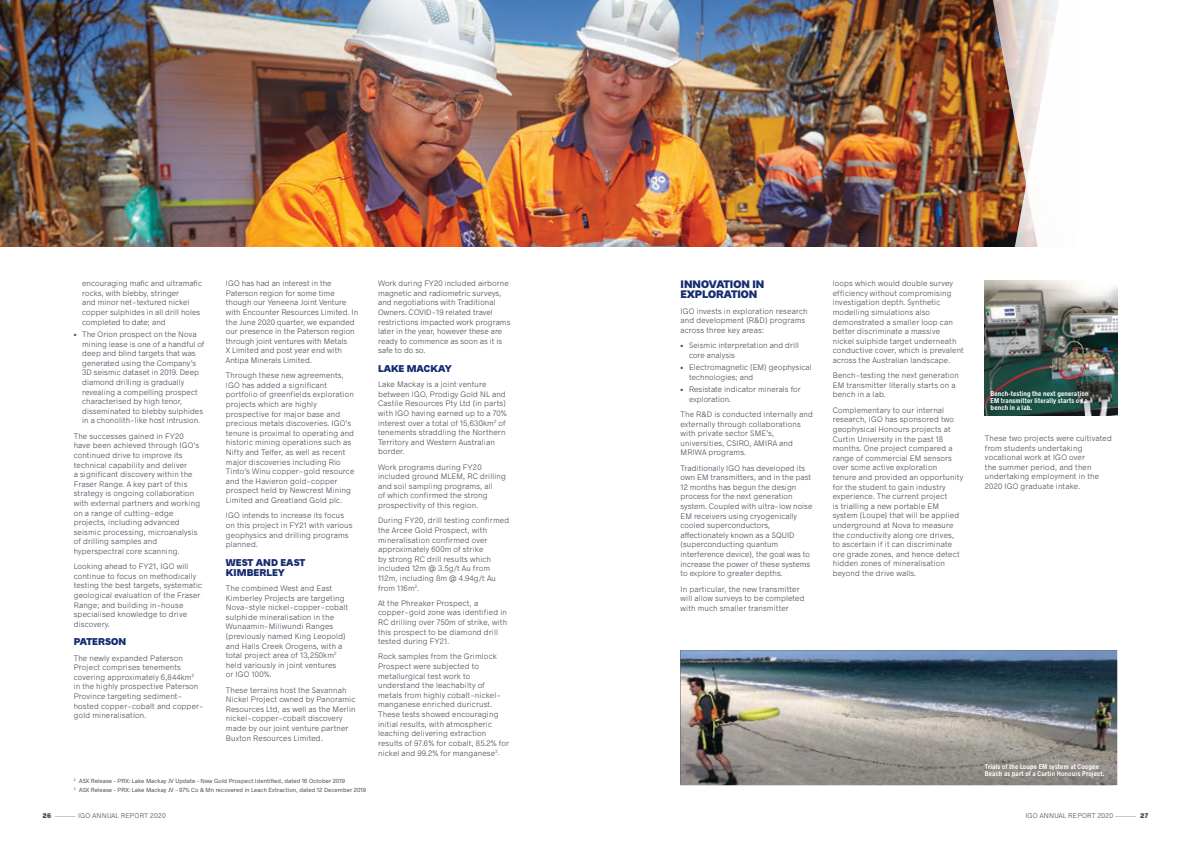
<style>
.page{position:relative;width:1191px;height:842px;background:#fff}
.page>*{position:absolute;margin:0;border:0;box-sizing:border-box;transform-origin:0 0}
.t1{font:900 11px/10px "Radnika";color:#152c70}
.t2{font:900 10px/10px "Radnika";letter-spacing:.01em;color:#152c70}
.t3{font:900 10px "Radnika";letter-spacing:-.01em;color:#152c70}
.t4{font:300 8px/9.6px "Radnika";letter-spacing:.02em;color:#474c55}
.t5{font:600 condensed 7px/7px "Radnika";letter-spacing:.02em;color:#fff;text-align:justify}
.t6{font:300 7px "Radnika";letter-spacing:.03em;color:#474c55;scale:3 1}
.t7{font:300 7px "Radnika";letter-spacing:.03em;color:#474c55}
.t8{font:6px/8.8px "Radnika";letter-spacing:.01em;color:#474c55}
.s1{font-weight:900}
</style>
<div class="page">
<img style="left:0;top:0;width:964px;height:247px">
<img style="left:964px;top:0;width:35px;height:247px">
<svg style="left:999px;top:0;width:60px;height:247px"></svg>
<img style="left:985px;top:281px;width:132px;height:135px">
<img style="left:680px;top:650px;width:437px;height:135px">
<p class="t4" style="left:82px;top:278px;width:121px">encouraging mafic and ultramafic rocks, with blebby, stringer<br>and minor net-textured nickel copper sulphides in all drill holes completed to date; and</p>
<p class="t4" style="left:82px;top:329px;width:124px;text-indent:-9px">• The Orion prospect on the Nova mining lease is one of a handful of deep and blind targets that was generated using the Company’s<br>3D seismic dataset in 2019. Deep diamond drilling is gradually revealing a compelling prospect characterised by high tenor, disseminated to blebby sulphides in a chonolith-like host intrusion.</p>
<p class="t4" style="left:74px;top:431px;width:128px">The successes gained in FY20 have been achieved through IGO’s continued drive to improve its technical capability and deliver<br>a significant discovery within the<br>Fraser Range. A key part of this strategy is ongoing collaboration with external partners and working on a range of cutting-edge projects, including advanced seismic processing, microanalysis of drilling samples and hyperspectral core scanning.</p>
<p class="t4" style="left:74px;top:561px;width:130px">Looking ahead to FY21, IGO will continue to focus on methodically testing the best targets, systematic geological evaluation of the Fraser<br>Range; and building in-house specialised knowledge to drive discovery.</p>
<p class="t2" style="left:74px;top:636px;width:54px">PATERSON</p>
<p class="t4" style="left:74px;top:652px;width:131px">The newly expanded Paterson<br>Project comprises tenements covering approximately 6,844km<sup>2<br></sup>in the highly prospective Paterson<br>Province targeting sediment&shy;hosted copper-cobalt and copper&shy;gold mineralisation.</p>
<p class="t4" style="left:226px;top:278px;width:134px">IGO has had an interest in the<br>Paterson region for some time though our Yeneena Joint Venture with Encounter Resources Limited. In the June 2020 quarter, we expanded our presence in the Paterson region through joint ventures with Metals<br>X Limited and post year end with<br>Antipa Minerals Limited.</p>
<p class="t4" style="left:226px;top:370px;width:130px">Through these new agreements,<br>IGO has added a significant portfolio of greenfields exploration projects which are highly prospective for major base and precious metals discoveries. IGO’s tenure is proximal to operating and historic mining operations such as<br>Nifty and Telfer, as well as recent major discoveries including Rio<br>Tinto’s Winu copper-gold resource and the Havieron gold-copper prospect held by Newcrest Mining<br>Limited and Greatland Gold plc.</p>
<p class="t4" style="left:226px;top:510px;width:128px">IGO intends to increase its focus on this project in FY21 with various geophysics and drilling programs planned.</p>
<p class="t2" style="left:226px;top:557px;width:81px">WEST AND EAST<br>KIMBERLEY</p>
<p class="t4" style="left:226px;top:583px;width:124px">The combined West and East<br>Kimberley Projects are targeting<br>Nova-style nickel-copper-cobalt sulphide mineralisation in the<br>Wunaamin-Miliwundi Ranges (previously named King Leopold) and Halls Creek Orogens, with a total project area of 13,250km<sup>2 </sup>held variously in joint ventures<br>or IGO 100%.</p>
<p class="t4" style="left:226px;top:685px;width:131px">These terrains host the Savannah<br>Nickel Project owned by Panoramic<br>Resources Ltd, as well as the Merlin nickel-copper-cobalt discovery made by our joint venture partner<br>Buxton Resources Limited.</p>
<p class="t4" style="left:378px;top:278px;width:134px">Work during FY20 included airborne magnetic and radiometric surveys, and negotiations with Traditional<br>Owners. COVID-19 related travel restrictions impacted work programs later in the year, however these are ready to commence as soon as it is safe to do so.</p>
<p class="t3" style="left:378px;top:361px;width:75px">LAKE MACKAY</p>
<p class="t4" style="left:378px;top:379px;width:130px">Lake Mackay is a joint venture between IGO, Prodigy Gold NL and<br>Castile Resources Pty Ltd (in parts) with IGO having earned up to a 70% interest over a total of 15,630km<sup>2</sup> of tenements straddling the Northern<br>Territory and Western Australian border.</p>
<p class="t4" style="left:378px;top:462px;width:129px">Work programs during FY20 included ground MLEM, RC drilling and soil sampling programs, all<br>of which confirmed the strong prospectivity of this region.</p>
<p class="t4" style="left:378px;top:515px;width:133px">During FY20, drill testing confirmed the Arcee Gold Prospect, with mineralisation confirmed over approximately 600m of strike<br>by strong RC drill results which included 12m @ 3.5g/t Au from<br>112m, including 8m @ 4.94g/t Au from 116m<sup>2</sup>.</p>
<p class="t4" style="left:378px;top:598px;width:131px">At the Phreaker Prospect, a copper-gold zone was identified in<br>RC drilling over 750m of strike, with this prospect to be diamond drill tested during FY21.</p>
<p class="t4" style="left:378px;top:651px;width:133px">Rock samples from the Grimlock<br>Prospect were subjected to metallurgical test work to understand the leachabilty of metals from highly cobalt-nickel&shy;manganese enriched duricrust.<br>These tests showed encouraging initial results, with atmospheric leaching delivering extraction results of 97.6% for cobalt, 85.2% for nickel and 99.2% for manganese<sup>3</sup>.</p>
<h1 class="t1" style="left:680px;top:279px;width:85px">INNOVATION IN<br>EXPLORATION</h1>
<p class="t4" style="left:680px;top:305px;width:128px">IGO invests in exploration research and development (R&amp;D) programs across three key areas:</p>
<p class="t4" style="left:689px;top:340px;width:111px;text-indent:-9px">• Seismic interpretation and drill core analysis</p>
<p class="t4" style="left:689px;top:362px;width:124px;text-indent:-9px">• Electromagnetic (EM) geophysical technologies; and</p>
<p class="t4" style="left:689px;top:384px;width:113px;text-indent:-9px">• Resistate indicator minerals for exploration.</p>
<p class="t4" style="left:680px;top:409px;width:134px">The R&amp;D is conducted internally and externally through collaborations with private sector SME’s, universities, CSIRO, AMIRA and<br>MRIWA programs.</p>
<p class="t4" style="left:680px;top:463px;width:133px">Traditionally IGO has developed its own EM transmitters, and in the past<br>12 months has begun the design process for the next generation system. Coupled with ultra-low noise<br>EM receivers using cryogenically cooled superconductors, affectionately known as a SQUID (superconducting quantum interference device), the goal was to increase the power of these systems to explore to greater depths.</p>
<p class="t4" style="left:680px;top:583px;width:126px">In particular, the new transmitter will allow surveys to be completed with much smaller transmitter</p>
<p class="t4" style="left:832px;top:278px;width:133px">loops which would double survey efficiency without compromising investigation depth. Synthetic modelling simulations also demonstrated a smaller loop can better discriminate a massive<br>nickel sulphide target underneath conductive cover, which is prevalent across the Australian landscape.</p>
<p class="t4" style="left:832px;top:370px;width:128px">Bench-testing the next generation<br>EM transmitter literally starts on a bench in a lab.</p>
<p class="t4" style="left:832px;top:405px;width:132px">Complementary to our internal research, IGO has sponsored two geophysical Honours projects at<br>Curtin University in the past 18 months. One project compared a range of commercial EM sensors over some active exploration<br>tenure and provided an opportunity for the student to gain industry experience. The current project<br>is trialling a new portable EM system (Loupe) that will be applied underground at Nova to measure the conductivity along ore drives, to ascertain if it can discriminate ore grade zones, and hence detect hidden zones of mineralisation beyond the drive walls.</p>
<p class="t5" style="left:990px;top:390px;width:99px">Bench-testing the next generation EM transmitter literally starts on a bench in a lab.</p>
<p class="t4" style="left:985px;top:433px;width:128px">These two projects were cultivated from students undertaking vocational work at IGO over<br>the summer period, and then undertaking employment in the<br>2020 IGO graduate intake.</p>
<p class="t5" style="left:985px;top:763px;width:121px">Trials of the Loupe EM system at Coogee<br>Beach as part of a Curtin Honours Project.</p>
<p class="t8" style="left:74px;top:776px;width:294px"><sup>2</sup> ASX Release – PRX: Lake Mackay JV Update – New Gold Prospect Identified, dated 16 October 2019<br><sup>3</sup> ASX Release – PRX: Lake Mackay JV – 97% Co &amp; Mn recovered in Leach Extraction, dated 12 December 2019</p>
<p class="t6" style="left:43px;top:811px;width:43px"><span class="s1">26</span> —IGO ANNUAL REPORT 2020</p>
<p class="t7" style="left:1025px;top:811px;width:124px">IGO ANNUAL REPORT 2020 — <span class="s1">27</span></p>
</div>
